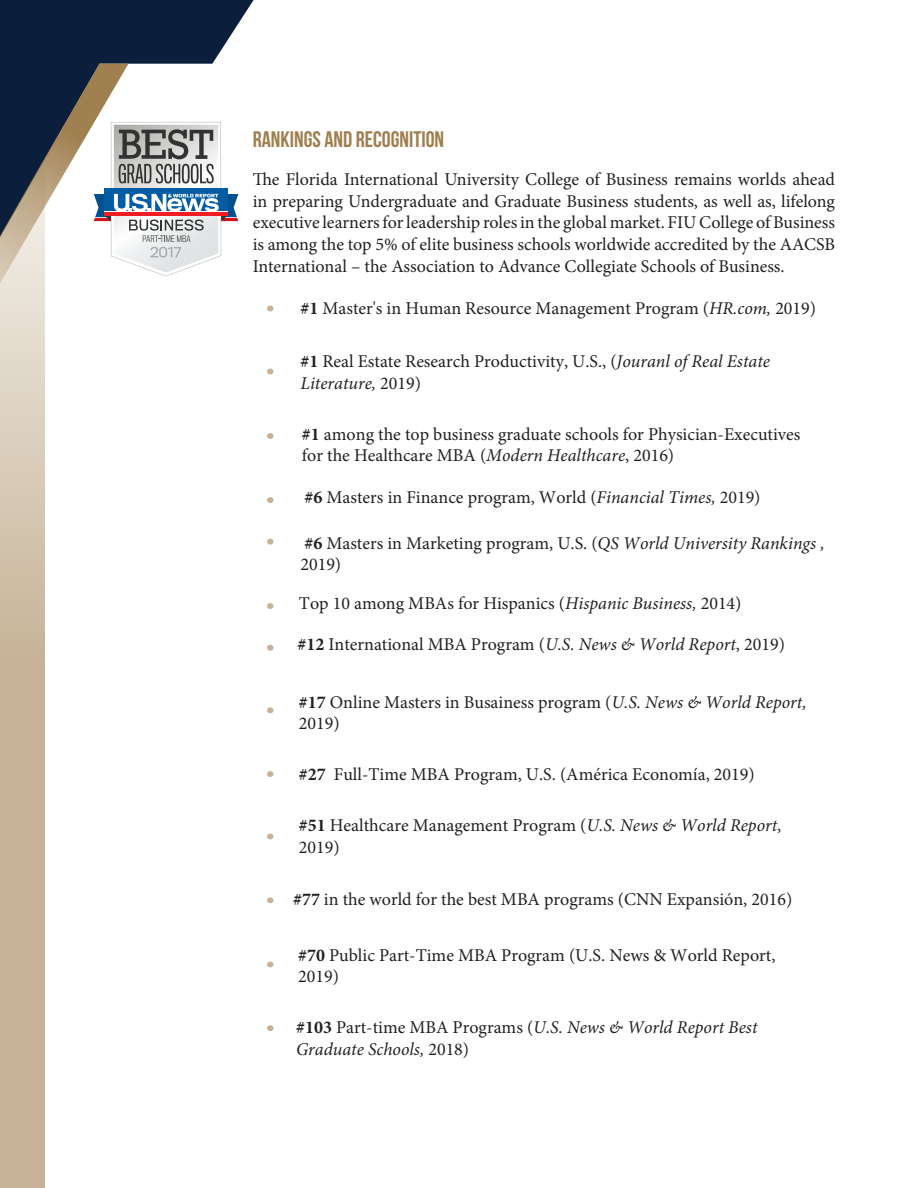
<style>
.page{position:relative;width:918px;height:1188px;background:#fff}
.page>*{position:absolute;margin:0;border:0;box-sizing:border-box;transform-origin:0 0}
.t1{font:700 22.5px "Bebas Neue";color:#a08050}
.t2{font:18px/21.6px "Minion Pro";color:#231f20}
.t3{font:italic 18px/21.5px "Minion Pro";color:#231f20}
.s1{font-weight:700}
.s2{font-style:italic}
.s3{font-weight:700;font-style:normal}
.s4{font-style:normal}
</style>
<div class="page">
<svg style="left:0;top:368px;width:44px;height:820px;background:#cbb99f"></svg>
<svg style="left:0;top:0;width:254px;height:222px;fill:#0b1e3b"></svg>
<svg style="left:267px;top:306px;width:7px;height:5px"></svg>
<svg style="left:267px;top:369px;width:7px;height:5px"></svg>
<div style="left:267px;top:433px;width:7px;height:6px;background:#c6b296;border-radius:50%"></div>
<div style="left:267px;top:497px;width:7px;height:6px;background:#c6b296;border-radius:50%"></div>
<div style="left:267px;top:539px;width:7px;height:6px;background:#c6b296;border-radius:50%"></div>
<div style="left:267px;top:603px;width:7px;height:6px;background:#c6b296;border-radius:50%"></div>
<div style="left:267px;top:645px;width:7px;height:6px;background:#c6b296;border-radius:50%"></div>
<div style="left:267px;top:707px;width:7px;height:6px;background:#c6b296;border-radius:50%"></div>
<div style="left:267px;top:771px;width:7px;height:6px;background:#c6b296;border-radius:50%"></div>
<div style="left:267px;top:833px;width:7px;height:6px;background:#c6b296;border-radius:50%"></div>
<div style="left:267px;top:897px;width:7px;height:6px;background:#c6b296;border-radius:50%"></div>
<div style="left:267px;top:961px;width:7px;height:6px;background:#c6b296;border-radius:50%"></div>
<div style="left:267px;top:1025px;width:7px;height:6px;background:#c6b296;border-radius:50%"></div>
<svg style="left:0;top:64px;width:238px;height:304px"></svg>
<p class="t1" style="left:253px;top:127px;width:193px">RANKINGS AND RECOGNITION</p>
<p class="t2" style="left:253px;top:169px;width:584px;text-align:justify">The Florida International University College of Business remains worlds ahead in preparing Undergraduate and Graduate Business students, as well as, lifelong executive learners for leadership roles in the global market. FIU College of Business is among the top 5% of elite business schools worldwide accredited by the AACSB International – the Association to Advance Collegiate Schools of Business.</p>
<p class="t2" style="left:300px;top:298px;width:517px"><span class="s1">#1</span> Master's in Human Resource Management Program (<span class="s2">HR.com,</span> 2019)</p>
<p class="t2" style="left:300px;top:351px;width:471px"><span class="s1">#1</span> Real Estate Research Productivity, U.S., (<span class="s2">Jouranl of Real Estate<br>Literature,</span> 2019)</p>
<p class="t2" style="left:302px;top:424px;width:500px;line-height:20.9px"><span class="s1">#1</span> among the top business graduate schools for Physician-Executives for the Healthcare MBA (<span class="s2">Modern Healthcare</span>, 2016)</p>
<p class="t2" style="left:305px;top:487px;width:458px"><span class="s1">#6</span> Masters in Finance program, World (<span class="s2">Financial Times,</span> 2019)</p>
<p class="t2" style="left:300px;top:532px;width:526px"><span class="s1">#6</span> Masters in Marketing program, U.S. (<span class="s2">QS World University Rankings ,<br></span>2019)</p>
<p class="t2" style="left:299px;top:592px;width:444px">Top 10 among MBAs for Hispanics (<span class="s2">Hispanic Business,</span> 2014)</p>
<p class="t2" style="left:297px;top:634px;width:489px"><span class="s1">#12</span> International MBA Program (<span class="s2">U.S. News &amp; World Report</span>, 2019)</p>
<p class="t2" style="left:299px;top:691px;width:509px"><span class="s1">#17</span> Online Masters in Busainess program (<span class="s2">U.S. News &amp; World Report,<br></span>2019)</p>
<p class="t2" style="left:299px;top:763px;width:457px"><span class="s1">#27</span> Full-Time MBA Program, U.S. (América Economía, 2019)</p>
<p class="t2" style="left:299px;top:815px;width:484px"><span class="s1">#51</span> Healthcare Management Program (<span class="s2">U.S. News &amp; World Report</span>,<br>2019)</p>
<p class="t2" style="left:293px;top:889px;width:501px"><span class="s1">#77</span> in the world for the best MBA programs (CNN Expansión, 2016)</p>
<p class="t2" style="left:298px;top:944px;width:479px"><span class="s1">#70</span> Public Part-Time MBA Program (U.S. News &amp; World Report,<br>2019)</p>
<p class="t3" style="left:296px;top:1017px;width:463px"><span class="s3">#103</span> <span class="s4">Part-time MBA Programs (</span>U.S. News &amp; World Report Best<br>Graduate Schools, <span class="s4">2018)</span></p>
</div>
